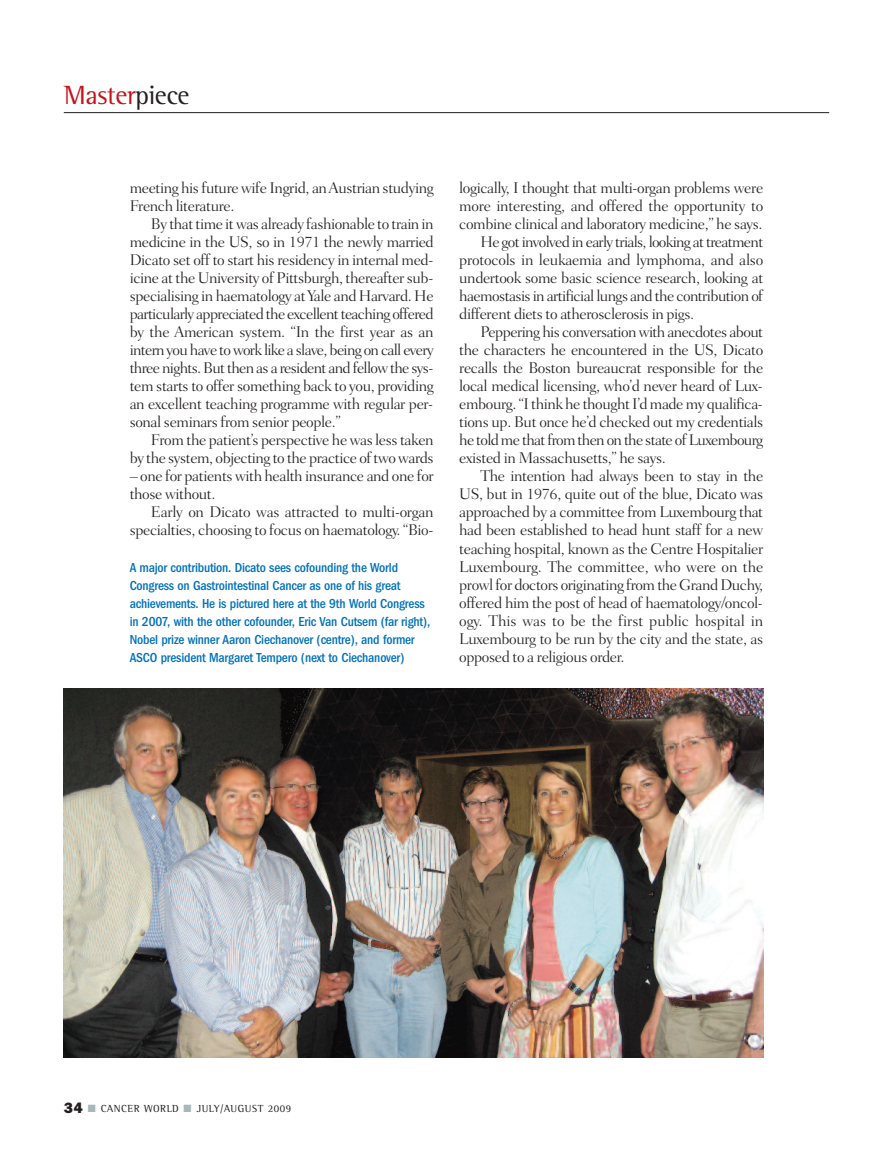
<style>
.page{position:relative;width:893px;height:1149px;background:#fff}
.page>*{position:absolute;margin:0;border:0;box-sizing:border-box;transform-origin:0 0}
.t1{font:27px "Rotis Semi Serif";letter-spacing:-.015em;color:#c4121a}
.t2{font:300 15.75px/18px "Fairfield LH";letter-spacing:-.025em;color:#231f20}
.t3{font:300 15.75px "Fairfield LH";letter-spacing:-.045em;color:#231f20}
.t4{font:300 15.75px "Fairfield LH";letter-spacing:-.005em;color:#231f20}
.t5{font:500 condensed 13.5px/18px "Franklin Gothic";letter-spacing:-.015em;color:#0072bc}
.t6{font:10.5px "Rotis Semi Serif";letter-spacing:.05em;color:#231f20}
.s1{color:#231f20}
.s2{font-family:"Franklin Gothic";font-weight:800;font-size:15px}
.s3{color:#a8b6be}
</style>
<div class="page">
<img style="left:64px;top:688px;width:699px;height:369px">
<hr style="left:64px;top:112px;width:765px;height:1px;background:#231f20">
<h1 class="t1" style="left:64px;top:86px;width:127px">Master<span class="s1">piece</span></h1>
<p class="t2" style="left:130px;top:180px;width:306px">meeting his future wife Ingrid, anAustrian studying<br>French literature.</p>
<p class="t2" style="left:130px;top:216px;width:306px;text-align:justify;text-indent:21px">By that time it was already fashionable to train in medicine in the US, so in 1971 the newly married Dicato set off to start his residency in internal med&shy;icine at the University of Pittsburgh, thereafter sub&shy;specialising in haematology atYale and Harvard. He particularly appreciated the excellent teaching offered by the American system. “In the first year as an intern you have to work like a slave, being on call every three nights. But then as a resident and fellow the sys&shy;tem starts to offer something back to you, providing an excellent teaching programme with regular per&shy;sonal seminars from senior people.”</p>
<p class="t2" style="left:130px;top:432px;width:306px;text-align:right">From the patient’s perspective he was less taken<br>by the system, objecting to the practice of two wards</p>
<p class="t2" style="left:130px;top:468px;width:306px">– one for patients with health insurance and one for those without.</p>
<p class="t2" style="left:130px;top:504px;width:306px;text-align:right">Early on Dicato was attracted to multi-organ specialties, choosing to focus on haematology. “Bio-</p>
<p class="t5" style="left:130px;top:557px;width:302px">A major contribution. Dicato sees cofounding the World Congress on Gastrointestinal Cancer as one of his great achievements. He is pictured here at the 9th World Congress in 2007, with the other cofounder, Eric Van Cutsem (far right), Nobel prize winner Aaron Ciechanover (centre), and former ASCO president Margaret Tempero (next to Ciechanover)</p>
<p class="t2" style="left:459px;top:180px;width:306px">logically, I thought that multi-organ problems were</p>
<p class="t2" style="left:459px;top:198px;width:306px">more interesting, and offered the opportunity to</p>
<p class="t2" style="left:459px;top:216px;width:305px">combine clinical and laboratory medicine,” he says.</p>
<p class="t3" style="left:480px;top:236px;width:284px">He got involved in early trials, looking at treatment</p>
<p class="t2" style="left:459px;top:252px;width:306px">protocols in leukaemia and lymphoma, and also</p>
<p class="t2" style="left:459px;top:270px;width:306px">undertook some basic science research, looking at</p>
<p class="t2" style="left:459px;top:288px;width:306px">haemostasis in artificial lungs and the contribution of</p>
<p class="t2" style="left:459px;top:306px;width:237px">different diets to atherosclerosis in pigs.</p>
<p class="t2" style="left:480px;top:324px;width:284px">Peppering his conversation with anecdotes about</p>
<p class="t2" style="left:459px;top:342px;width:306px">the characters he encountered in the US, Dicato</p>
<p class="t2" style="left:459px;top:360px;width:306px">recalls the Boston bureaucrat responsible for the</p>
<p class="t2" style="left:459px;top:378px;width:305px">local medical licensing, who’d never heard of Lux-</p>
<p class="t2" style="left:459px;top:396px;width:305px">embourg. “I think he thought I’d made my qualifica-</p>
<p class="t2" style="left:459px;top:414px;width:306px">tions up. But once he’d checked out my credentials</p>
<p class="t3" style="left:459px;top:434px;width:306px">he told me that from then on the state of Luxembourg</p>
<p class="t2" style="left:459px;top:450px;width:208px">existed in Massachusetts,” he says.</p>
<p class="t2" style="left:480px;top:468px;width:284px">The intention had always been to stay in the</p>
<p class="t2" style="left:459px;top:486px;width:306px">US, but in 1976, quite out of the blue, Dicato was</p>
<p class="t2" style="left:459px;top:504px;width:306px">approached by a committee from Luxembourg that</p>
<p class="t2" style="left:459px;top:522px;width:306px">had been established to head hunt staff for a new</p>
<p class="t2" style="left:459px;top:540px;width:306px">teaching hospital, known as the Centre Hospitalier</p>
<p class="t2" style="left:459px;top:558px;width:306px">Luxembourg. The committee, who were on the</p>
<p class="t2" style="left:459px;top:576px;width:306px">prowl for doctors originating from the Grand Duchy,</p>
<p class="t2" style="left:459px;top:594px;width:305px">offered him the post of head of haematology/oncol-</p>
<p class="t4" style="left:459px;top:614px;width:306px">ogy. This was to be the first public hospital in</p>
<p class="t2" style="left:459px;top:630px;width:306px">Luxembourg to be run by the city and the state, as</p>
<p class="t2" style="left:459px;top:648px;width:167px">opposed to a religious order.</p>
<p class="t6" style="left:64px;top:1104px;width:229px"><span class="s2">34</span> <span class="s3">■</span> CANCER WORLD <span class="s3">■</span> JULY/AUGUST 2009</p>
</div>
